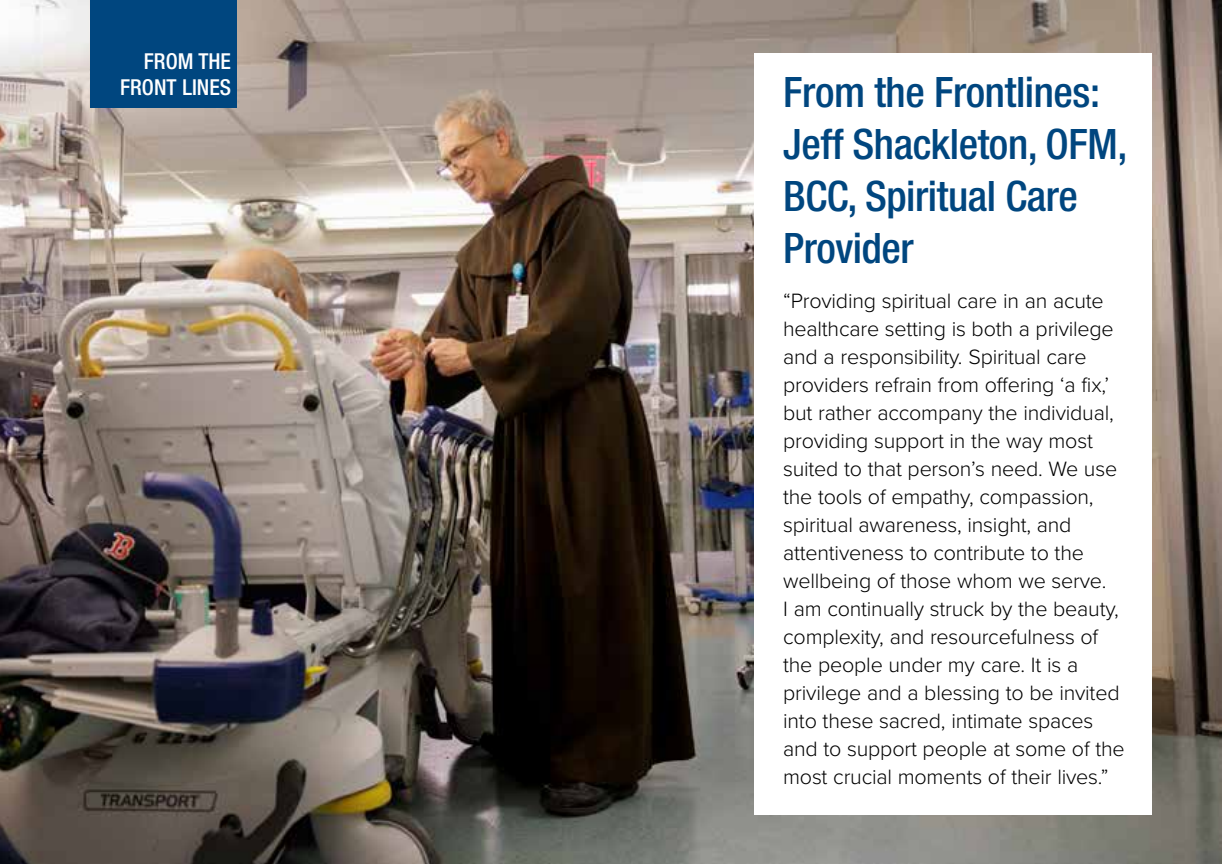
<style>
.page{position:relative;width:1224px;height:864px;background:#fff}
.page>*{position:absolute;margin:0;border:0;box-sizing:border-box;transform-origin:0 0}
.t1{font:500 condensed 42px/52px "Helvetica Neue LT Std";letter-spacing:-.01em;color:#00467f}
.t2{font:500 condensed 22px/26px "Helvetica Neue LT Std";color:#fff;text-align:right}
.t3{font:300 21.6px/28px "Proxima Nova";letter-spacing:-.01em;color:#000}
</style>
<div class="page">
<img style="left:0;top:0;width:1222px;height:864px">
<div style="left:90px;top:0;width:146px;height:108px;background:#00467f"></div>
<div style="left:755px;top:53px;width:397px;height:761px;background:#fff"></div>
<p class="t2" style="left:120px;top:48px;width:113px">FROM THE<br>FRONT LINES</p>
<h1 class="t1" style="left:783px;top:66px;width:346px">From the Frontlines:<br>Jeff Shackleton, OFM,<br>BCC, Spiritual Care<br>Provider</h1>
<p class="t3" style="left:783px;top:286px;width:343px">“Providing spiritual care in an acute healthcare setting is both a privilege and a responsibility. Spiritual care providers refrain from offering ‘a fix,’ but rather accompany the individual, providing support in the way most suited to that person’s need. We use the tools of empathy, compassion, spiritual awareness, insight, and attentiveness to contribute to the wellbeing of those whom we serve.<br>I am continually struck by the beauty, complexity, and resourcefulness of the people under my care. It is a privilege and a blessing to be invited into these sacred, intimate spaces and to support people at some of the most crucial moments of their lives.”</p>
</div>
